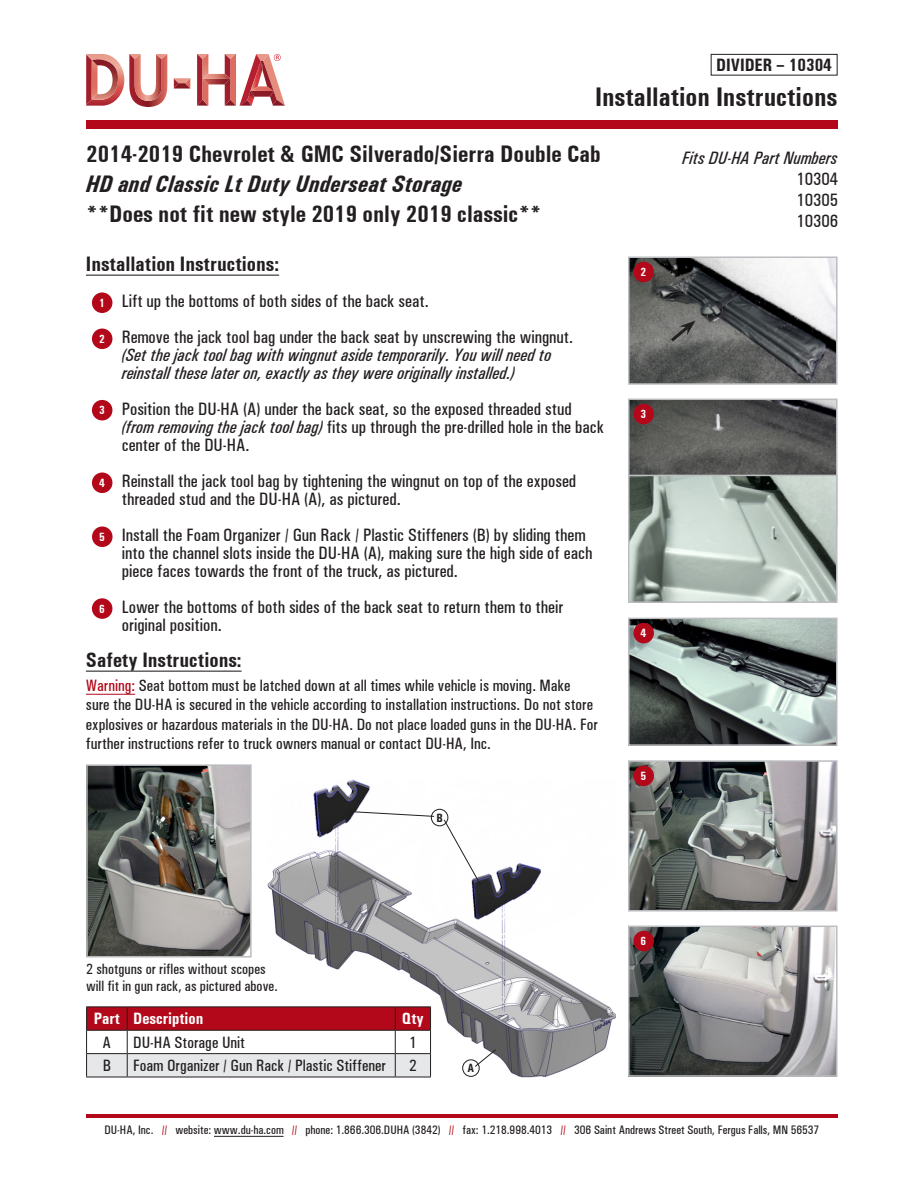
<style>
.page{position:relative;width:918px;height:1188px;background:#fff}
.page>*{position:absolute;margin:0;border:0;box-sizing:border-box;transform-origin:0 0}
.t1{font:700 condensed 27px "Univers";color:#231f20}
.t2{font:700 condensed 24px "Univers";color:#231f20}
.t3{font:italic 700 condensed 24px "Univers";color:#231f20}
.t4{font:700 condensed 21px "Univers";color:#231f20}
.t5{font:500 condensed 18px "Univers";color:#231f20}
.t6{font:italic 500 condensed 18px "Univers";color:#231f20}
.t7{font:700 condensed 18px "Univers";color:#231f20}
.t8{font:500 condensed 16.5px/19.5px "Univers";color:#231f20}
.t9{font:700 condensed 16.5px "Univers";color:#fff}
.t10{font:500 condensed 15px/16.5px "Univers";color:#231f20}
.t11{font:500 condensed 12.3px "Univers";color:#231f20}
.t12{font:700 condensed 12px "Univers";color:#fff}
.t13{font:700 condensed 12px "Univers";color:#231f20}
.s1{font-style:italic}
.s2{color:#b2081a}
</style>
<div class="page">
<img style="left:268px;top:780px;width:347px;height:297px">
<div style="left:86px;top:120px;width:752px;height:9px;background:#b2081a"></div>
<hr style="left:86px;top:1114px;width:752px;height:4px;background:#b2081a">
<hr style="left:86px;top:275px;width:193px;height:1px;background:#231f20">
<hr style="left:86px;top:671px;width:156px;height:1px;background:#231f20">
<hr style="left:86px;top:694px;width:49px;height:1px;background:#b2081a">
<hr style="left:214px;top:1136px;width:70px;height:1px;background:#231f20">
<div style="left:92px;top:292px;width:20px;height:21px;background:#b2081a;border-radius:50%"></div>
<div style="left:92px;top:329px;width:20px;height:20px;background:#b2081a;border-radius:50%"></div>
<div style="left:92px;top:400px;width:20px;height:20px;background:#b2081a;border-radius:50%"></div>
<div style="left:92px;top:472px;width:20px;height:21px;background:#b2081a;border-radius:50%"></div>
<svg style="left:86px;top:54px;width:81px;height:53px"></svg>
<svg style="left:174px;top:78px;width:16px;height:11px"></svg>
<svg style="left:197px;top:54px;width:88px;height:52px"></svg>
<div style="left:92px;top:526px;width:21px;height:21px;background:#b2081a;border-radius:50%"></div>
<div style="left:92px;top:598px;width:20px;height:21px;background:#b2081a;border-radius:50%"></div>
<div style="left:462px;top:1059px;width:18px;height:18px;border:1px solid #231f20;border-radius:50%"></div>
<div style="left:431px;top:809px;width:17px;height:17px;border:1px solid #231f20;border-radius:50%"></div>
<hr style="left:86px;top:1077px;width:41px;height:1px;background:#231f20">
<hr style="left:127px;top:1077px;width:268px;height:1px;background:#231f20">
<hr style="left:395px;top:1077px;width:36px;height:1px;background:#231f20">
<hr style="left:86px;top:1006px;width:41px;height:1px;background:#231f20">
<hr style="left:127px;top:1006px;width:268px;height:1px;background:#231f20">
<hr style="left:395px;top:1006px;width:36px;height:1px;background:#231f20">
<svg style="left:86px;top:1007px;width:345px;height:70px"></svg>
<hr style="left:86px;top:1030px;width:41px;height:1px;background:#231f20">
<hr style="left:127px;top:1030px;width:268px;height:1px;background:#231f20">
<hr style="left:395px;top:1030px;width:36px;height:1px;background:#231f20">
<div style="left:711px;top:54px;width:127px;height:21px;border:1px solid #231f20"></div>
<img style="left:631px;top:259px;width:204px;height:123px">
<div style="left:628px;top:256px;width:210px;height:129px;border:2px solid #bcbdc0"></div>
<img style="left:631px;top:402px;width:204px;height:73px">
<div style="left:628px;top:399px;width:210px;height:128px;border:2px solid #bcbdc0"></div>
<img style="left:631px;top:621px;width:204px;height:122px">
<div style="left:628px;top:618px;width:210px;height:128px;border:2px solid #bcbdc0"></div>
<img style="left:631px;top:763px;width:204px;height:146px">
<div style="left:628px;top:760px;width:210px;height:152px;border:2px solid #bcbdc0"></div>
<img style="left:89px;top:767px;width:160px;height:188px">
<div style="left:86px;top:764px;width:166px;height:194px;border:2px solid #bcbdc0"></div>
<img style="left:631px;top:929px;width:204px;height:145px">
<div style="left:628px;top:926px;width:210px;height:151px;border:2px solid #bcbdc0"></div>
<img style="left:631px;top:478px;width:204px;height:122px">
<div style="left:628px;top:475px;width:210px;height:128px;border:2px solid #bcbdc0"></div>
<div style="left:633px;top:262px;width:21px;height:20px;background:#b2081a;border-radius:50%"></div>
<div style="left:633px;top:404px;width:21px;height:20px;background:#b2081a;border-radius:50%"></div>
<div style="left:633px;top:623px;width:21px;height:20px;background:#b2081a;border-radius:50%"></div>
<div style="left:633px;top:766px;width:21px;height:20px;background:#b2081a;border-radius:50%"></div>
<div style="left:633px;top:931px;width:21px;height:20px;background:#b2081a;border-radius:50%"></div>
<svg style="left:347px;top:811px;width:88px;height:6px"></svg>
<svg style="left:443px;top:819px;width:39px;height:67px"></svg>
<svg style="left:474px;top:1049px;width:23px;height:19px"></svg>
<svg style="left:668px;top:321px;width:28px;height:24px"></svg>
<p class="t7" style="left:716px;top:54px;width:117px">DIVIDER – 10304</p>
<p class="t1" style="left:595px;top:80px;width:244px">Installation Instructions</p>
<p class="t2" style="left:86px;top:139px;width:516px">2014-2019 Chevrolet &amp; GMC Silverado/Sierra Double Cab</p>
<p class="t3" style="left:86px;top:169px;width:377px">HD and Classic Lt Duty Underseat Storage</p>
<p class="t2" style="left:86px;top:199px;width:457px">**Does not fit new style 2019 only 2019 classic**</p>
<p class="t4" style="left:86px;top:251px;width:195px">Installation Instructions:</p>
<p class="t5" style="left:122px;top:290px;width:309px">Lift up the bottoms of both sides of the back seat.</p>
<p class="t5" style="left:122px;top:326px;width:453px">Remove the jack tool bag under the back seat by unscrewing the wingnut.</p>
<p class="t6" style="left:122px;top:345px;width:431px">(Set the jack tool bag with wingnut aside temporarily. You will need to</p>
<p class="t6" style="left:122px;top:363px;width:395px">reinstall these later on, exactly as they were originally installed.)</p>
<p class="t5" style="left:122px;top:398px;width:452px">Position the DU-HA (A) under the back seat, so the exposed threaded stud</p>
<p class="t5" style="left:122px;top:416px;width:484px"><span class="s1">(from removing the jack tool bag)</span> fits up through the pre-drilled hole in the back</p>
<p class="t5" style="left:122px;top:434px;width:129px">center of the DU-HA.</p>
<p class="t5" style="left:122px;top:470px;width:456px">Reinstall the jack tool bag by tightening the wingnut on top of the exposed</p>
<p class="t5" style="left:122px;top:488px;width:281px">threaded stud and the DU-HA (A), as pictured.</p>
<p class="t5" style="left:122px;top:524px;width:465px">Install the Foam Organizer / Gun Rack / Plastic Stiffeners (B) by sliding them</p>
<p class="t5" style="left:122px;top:542px;width:472px">into the channel slots inside the DU-HA (A), making sure the high side of each</p>
<p class="t5" style="left:122px;top:560px;width:338px">piece faces towards the front of the truck, as pictured.</p>
<p class="t5" style="left:122px;top:596px;width:443px">Lower the bottoms of both sides of the back seat to return them to their</p>
<p class="t5" style="left:122px;top:614px;width:101px">original position.</p>
<p class="t4" style="left:86px;top:647px;width:157px">Safety Instructions:</p>
<p class="t8" style="left:86px;top:676px;width:514px"><span class="s2">Warning:</span> Seat bottom must be latched down at all times while vehicle is moving. Make sure the DU-HA is secured in the vehicle according to installation instructions. Do not store explosives or hazardous materials in the DU-HA. Do not place loaded guns in the DU-HA. For further instructions refer to truck owners manual or contact DU-HA, Inc.</p>
<p class="t12" style="left:99px;top:296px;width:7px">1</p>
<p class="t12" style="left:99px;top:332px;width:7px">2</p>
<p class="t12" style="left:99px;top:403px;width:7px">3</p>
<p class="t12" style="left:99px;top:476px;width:7px">4</p>
<p class="t12" style="left:99px;top:530px;width:7px">5</p>
<p class="t12" style="left:99px;top:601px;width:7px">6</p>
<p class="t13" style="left:436px;top:810px;width:8px">B</p>
<p class="t12" style="left:641px;top:265px;width:7px">2</p>
<p class="t6" style="left:682px;top:147px;width:157px">Fits DU-HA Part Numbers</p>
<p class="t5" style="left:797px;top:169px;width:43px">10304</p>
<p class="t5" style="left:797px;top:190px;width:43px">10305</p>
<p class="t5" style="left:797px;top:211px;width:43px">10306</p>
<p class="t12" style="left:641px;top:407px;width:7px">3</p>
<p class="t12" style="left:641px;top:626px;width:7px">4</p>
<p class="t12" style="left:641px;top:769px;width:7px">5</p>
<p class="t10" style="left:86px;top:961px;width:193px">2 shotguns or rifles without scopes will fit in gun rack, as pictured above.</p>
<p class="t9" style="left:94px;top:1009px;width:28px">Part</p>
<p class="t9" style="left:133px;top:1009px;width:72px">Description</p>
<p class="t9" style="left:402px;top:1009px;width:23px">Qty</p>
<p class="t8" style="left:103px;top:1032px;width:10px">A</p>
<p class="t8" style="left:133px;top:1032px;width:113px">DU-HA Storage Unit</p>
<p class="t8" style="left:409px;top:1032px;width:9px">1</p>
<p class="t8" style="left:103px;top:1056px;width:10px">B</p>
<p class="t8" style="left:133px;top:1056px;width:254px">Foam Organizer / Gun Rack / Plastic Stiffener</p>
<p class="t8" style="left:409px;top:1056px;width:9px">2</p>
<p class="t13" style="left:468px;top:1061px;width:8px">A</p>
<p class="t12" style="left:641px;top:934px;width:7px">6</p>
<p class="t11" style="left:104px;top:1123px;width:716px">DU-HA, Inc. <span class="s2">//</span> website: www.du-ha.com <span class="s2">//</span> phone: 1.866.306.DUHA (3842) <span class="s2">//</span> fax: 1.218.998.4013 <span class="s2">//</span> 306 Saint Andrews Street South, Fergus Falls, MN 56537</p>
</div>
